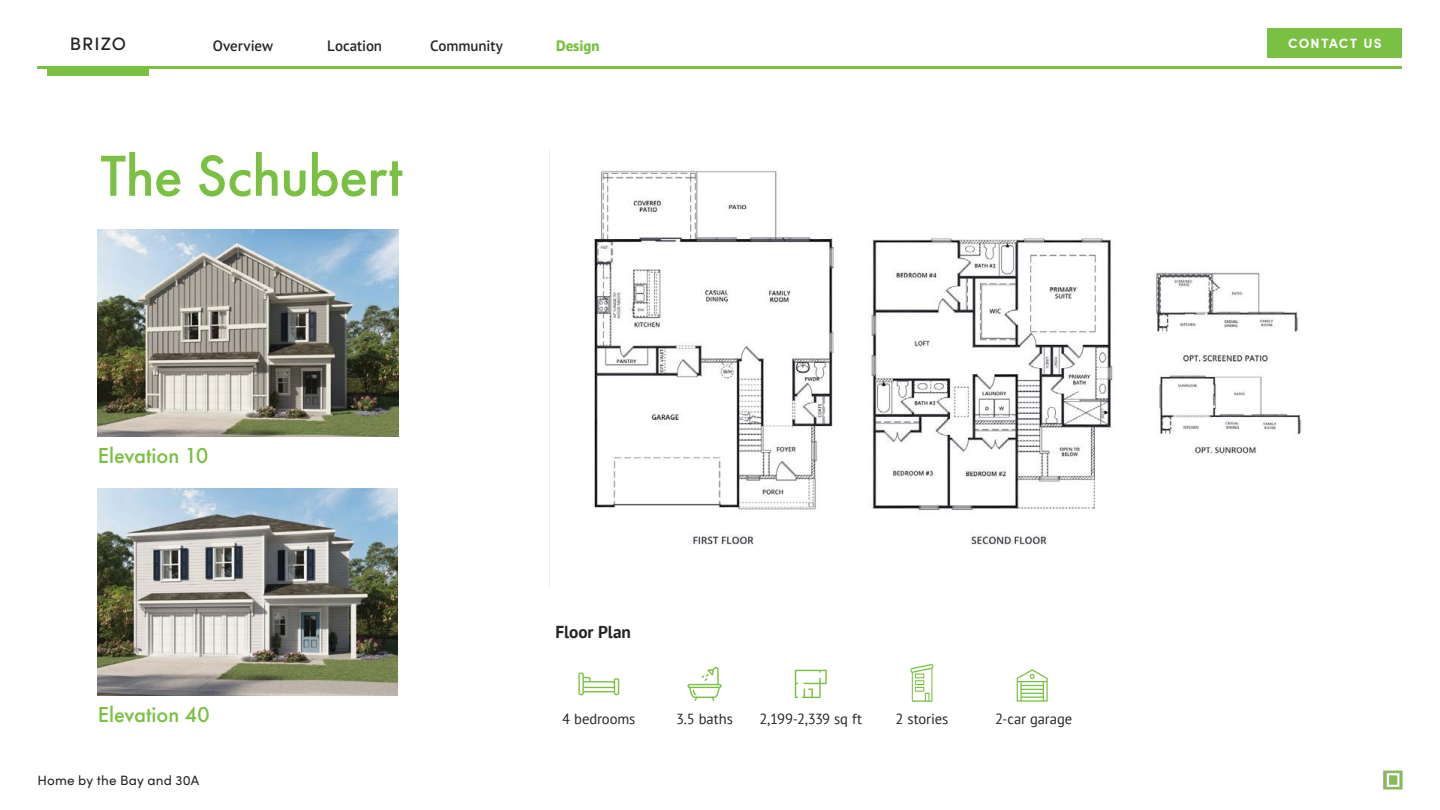
<style>
.page{position:relative;width:1440px;height:810px;background:#fff}
.page>*{position:absolute;margin:0;border:0;box-sizing:border-box;transform-origin:0 0}
.t1{font:500 60px "Futura PT";letter-spacing:-.015em;color:#7ac143}
.t2{font:500 22.5px "Futura PT";letter-spacing:-.005em;color:#7ac143}
.t3{font:500 18px "Sofia Pro";letter-spacing:.06em;color:#242424}
.t4{font:700 17.25px "PT Sans";letter-spacing:-.005em;color:#242424}
.t5{font:600 15px "PT Sans Pro";letter-spacing:-.005em;color:#242424}
.t6{font:800 15px "PT Sans Pro";letter-spacing:-.005em;color:#7ac143}
.t7{font:14.62px "PT Sans";letter-spacing:-.005em;color:#242424}
.t8{font:13.5px "Sofia Pro";letter-spacing:.005em;color:#242424}
.t9{font:700 13.5px "Sofia Pro";letter-spacing:.09em;color:#fff}
</style>
<div class="page">
<img style="left:1384px;top:771px;width:18px;height:18px">
<div style="left:47px;top:68px;width:101px;height:7px;background:#7ac143"></div>
<hr style="left:38px;top:66px;width:1364px;height:3px;background:#7ac143">
<div style="left:1268px;top:28px;width:134px;height:30px;background:#7ac143"></div>
<img style="left:592px;top:170px;width:710px;height:375px">
<img style="left:98px;top:230px;width:300px;height:207px">
<svg style="left:578px;top:673px;width:41px;height:22px"></svg>
<svg style="left:687px;top:667px;width:35px;height:34px"></svg>
<svg style="left:795px;top:670px;width:32px;height:28px"></svg>
<svg style="left:910px;top:664px;width:24px;height:38px"></svg>
<svg style="left:1017px;top:669px;width:31px;height:33px"></svg>
<img style="left:98px;top:488px;width:300px;height:207px">
<p class="t3" style="left:70px;top:31px;width:58px">BRIZO</p>
<p class="t5" style="left:213px;top:36px;width:62px">Overview</p>
<p class="t5" style="left:327px;top:36px;width:56px">Location</p>
<p class="t5" style="left:430px;top:36px;width:74px">Community</p>
<p class="t6" style="left:556px;top:35px;width:45px">Design</p>
<p class="t9" style="left:1288px;top:33px;width:95px">CONTACT US</p>
<h1 class="t1" style="left:100px;top:140px;width:304px">The Schubert</h1>
<h2 class="t2" style="left:98px;top:442px;width:112px">Elevation 10</h2>
<h2 class="t2" style="left:98px;top:701px;width:114px">Elevation 40</h2>
<p class="t8" style="left:38px;top:770px;width:163px">Home by the Bay and 30A</p>
<p class="t4" style="left:556px;top:620px;width:77px">Floor Plan</p>
<p class="t7" style="left:562px;top:709px;width:75px">4 bedrooms</p>
<p class="t7" style="left:676px;top:709px;width:58px">3.5 baths</p>
<p class="t7" style="left:760px;top:709px;width:104px">2,199-2,339 sq ft</p>
<p class="t7" style="left:896px;top:709px;width:54px">2 stories</p>
<p class="t7" style="left:995px;top:709px;width:79px">2-car garage</p>
</div>
